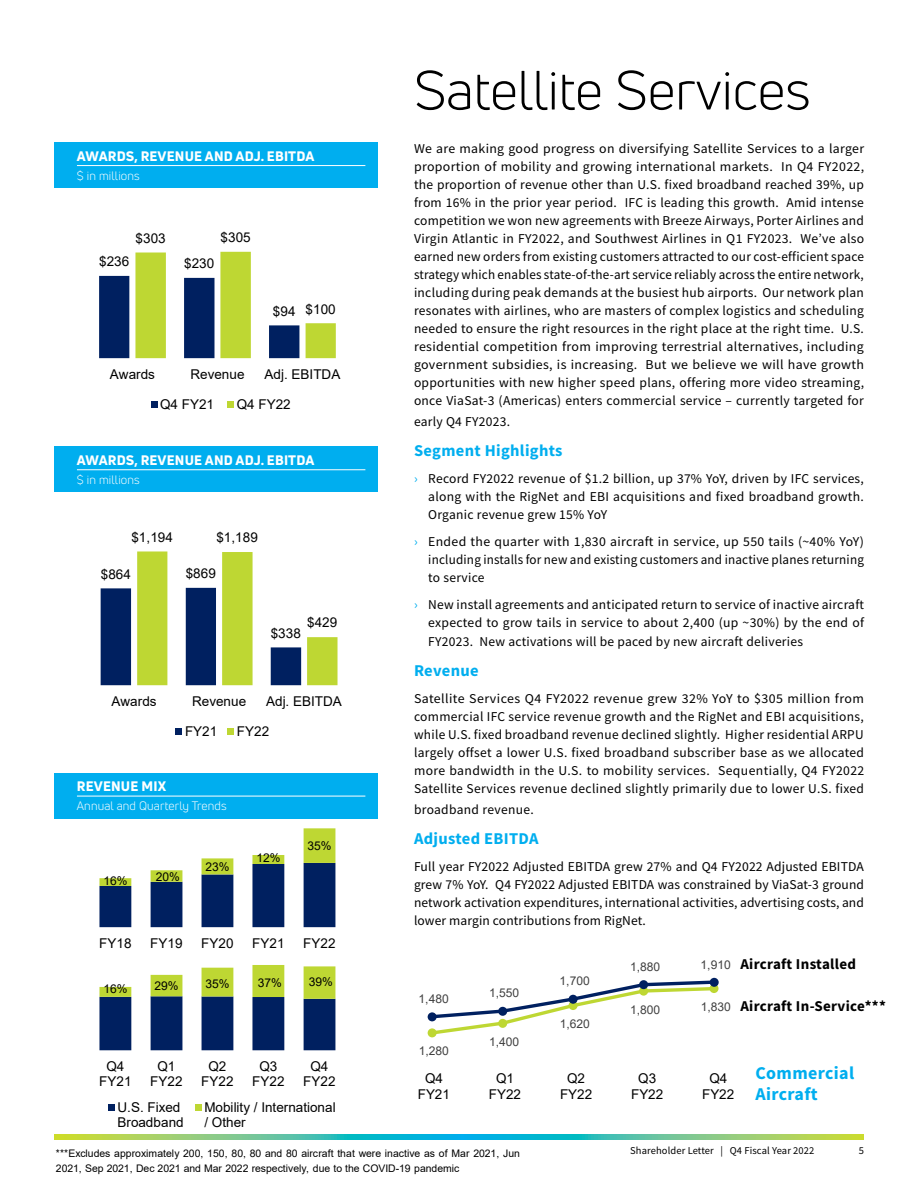
<style>
.page{position:relative;width:918px;height:1188px;background:#fff}
.page>*{position:absolute;margin:0;border:0;box-sizing:border-box;transform-origin:0 0}
.t1{font:54px "Uni Neue";color:#000}
.t2{font:700 18px/21px "Source Sans Pro";letter-spacing:.02em;color:#00aeef}
.t3{font:700 16.5px "Source Sans Pro";letter-spacing:.02em;color:#00aeef}
.t4{font:700 15px "Source Sans Pro";letter-spacing:.02em;color:#000}
.t5{font:13.5px/18px "Source Sans Pro";letter-spacing:.02em;color:#000;text-align:justify}
.t6{font:13.5px/15.5px "Arial";color:#000;text-align:center}
.t7{font:800 13.5px "Uni Neue";letter-spacing:.01em;color:#fff}
.t8{font:12px "Arial";letter-spacing:-.005em;color:#404040}
.t9{font:12px "Uni Neue";letter-spacing:.01em;color:#fff}
.t10{font:12px "Arial";letter-spacing:-.005em;color:#000}
.t11{font:10.5px/15.1px "Arial";letter-spacing:-.005em;color:#000}
.t12{font:10.5px "Source Sans Pro";letter-spacing:.01em;color:#000}
.s1{color:#00aeef}
</style>
<div class="page">
<svg style="left:54px;top:1135px;width:810px;height:5px;background:#61c497"></svg>
<div style="left:54px;top:142px;width:324px;height:46px;background:#00aeef"></div>
<hr style="left:77px;top:165px;width:288px;height:1px;background:#fff">
<div style="left:54px;top:447px;width:324px;height:45px;background:#00aeef"></div>
<hr style="left:77px;top:469px;width:288px;height:1px;background:#fff">
<div style="left:54px;top:773px;width:324px;height:45px;background:#00aeef"></div>
<hr style="left:77px;top:796px;width:288px;height:1px;background:#fff">
<svg style="left:99px;top:252px;width:237px;height:106px"></svg>
<div style="left:151px;top:401px;width:6px;height:7px;background:#002060"></div>
<div style="left:227px;top:401px;width:7px;height:7px;background:#bed733"></div>
<svg style="left:101px;top:551px;width:237px;height:134px"></svg>
<div style="left:175px;top:728px;width:7px;height:7px;background:#002060"></div>
<div style="left:227px;top:728px;width:7px;height:7px;background:#bed733"></div>
<svg style="left:99px;top:828px;width:236px;height:99px"></svg>
<svg style="left:99px;top:965px;width:236px;height:85px"></svg>
<div style="left:108px;top:1104px;width:7px;height:7px;background:#002060"></div>
<div style="left:195px;top:1104px;width:7px;height:7px;background:#bed733"></div>
<svg style="left:428px;top:979px;width:290px;height:58px"></svg>
<div style="left:428px;top:1012px;width:9px;height:9px;background:#002060;border-radius:50%"></div>
<div style="left:498px;top:1007px;width:9px;height:9px;background:#002060;border-radius:50%"></div>
<div style="left:569px;top:995px;width:9px;height:9px;background:#002060;border-radius:50%"></div>
<div style="left:639px;top:980px;width:9px;height:9px;background:#002060;border-radius:50%"></div>
<div style="left:710px;top:978px;width:9px;height:9px;background:#002060;border-radius:50%"></div>
<p class="t7" style="left:77px;top:147px;width:239px">AWARDS, REVENUE AND ADJ. EBITDA</p>
<p class="t9" style="left:77px;top:168px;width:64px">$ in millions</p>
<p class="t6" style="left:136px;top:230px;width:32px">$303</p>
<p class="t6" style="left:221px;top:230px;width:32px">$305</p>
<p class="t6" style="left:99px;top:254px;width:32px">$236</p>
<p class="t6" style="left:184px;top:256px;width:32px">$230</p>
<p class="t6" style="left:273px;top:303px;width:24px">$94</p>
<p class="t6" style="left:306px;top:301px;width:32px">$100</p>
<p class="t6" style="left:110px;top:366px;width:47px">Awards</p>
<p class="t6" style="left:190px;top:366px;width:56px">Revenue</p>
<p class="t6" style="left:265px;top:366px;width:77px">Adj. EBITDA</p>
<p class="t6" style="left:160px;top:396px;width:55px">Q4 FY21</p>
<p class="t6" style="left:237px;top:396px;width:55px">Q4 FY22</p>
<p class="t7" style="left:77px;top:451px;width:239px">AWARDS, REVENUE AND ADJ. EBITDA</p>
<p class="t9" style="left:77px;top:472px;width:64px">$ in millions</p>
<p class="t6" style="left:131px;top:529px;width:43px">$1,194</p>
<p class="t6" style="left:216px;top:530px;width:43px">$1,189</p>
<p class="t6" style="left:101px;top:566px;width:32px">$864</p>
<p class="t6" style="left:186px;top:566px;width:32px">$869</p>
<p class="t6" style="left:307px;top:615px;width:32px">$429</p>
<p class="t6" style="left:271px;top:625px;width:32px">$338</p>
<p class="t6" style="left:112px;top:693px;width:47px">Awards</p>
<p class="t6" style="left:192px;top:693px;width:56px">Revenue</p>
<p class="t6" style="left:266px;top:693px;width:77px">Adj. EBITDA</p>
<p class="t6" style="left:185px;top:724px;width:34px">FY21</p>
<p class="t6" style="left:237px;top:724px;width:34px">FY22</p>
<p class="t7" style="left:77px;top:777px;width:91px">REVENUE MIX</p>
<p class="t9" style="left:77px;top:799px;width:151px">Annual and Quarterly Trends</p>
<p class="t10" style="left:103px;top:873px;width:26px">16%</p>
<p class="t10" style="left:156px;top:868px;width:26px">20%</p>
<p class="t10" style="left:205px;top:858px;width:26px">23%</p>
<p class="t10" style="left:256px;top:850px;width:26px">12%</p>
<p class="t10" style="left:307px;top:838px;width:26px">35%</p>
<p class="t6" style="left:99px;top:935px;width:34px">FY18</p>
<p class="t6" style="left:150px;top:935px;width:34px">FY19</p>
<p class="t6" style="left:201px;top:935px;width:34px">FY20</p>
<p class="t6" style="left:252px;top:935px;width:34px">FY21</p>
<p class="t6" style="left:303px;top:935px;width:34px">FY22</p>
<p class="t10" style="left:103px;top:980px;width:26px">16%</p>
<p class="t10" style="left:154px;top:978px;width:26px">29%</p>
<p class="t10" style="left:205px;top:976px;width:26px">35%</p>
<p class="t10" style="left:258px;top:975px;width:26px">37%</p>
<p class="t10" style="left:309px;top:973px;width:26px">39%</p>
<h1 class="t1" style="left:414px;top:58px;width:398px">Satellite Services</h1>
<p class="t5" style="left:414px;top:139px;width:452px">We are making good progress on diversifying Satellite Services to a larger proportion of mobility and growing international markets. In Q4 FY2022, the proportion of revenue other than U.S. fixed broadband reached 39%, up from 16% in the prior year period. IFC is leading this growth. Amid intense competition we won new agreements with Breeze Airways, Porter Airlines and Virgin Atlantic in FY2022, and Southwest Airlines in Q1 FY2023. We’ve also earned new orders from existing customers attracted to our cost-efficient space strategy which enables state-of-the-art service reliably across the entire network, including during peak demands at the busiest hub airports. Our network plan resonates with airlines, who are masters of complex logistics and scheduling needed to ensure the right resources in the right place at the right time. U.S. residential competition from improving terrestrial alternatives, including government subsidies, is increasing. But we believe we will have growth opportunities with new higher speed plans, offering more video streaming, once ViaSat-3 (Americas) enters commercial service – currently targeted for</p>
<p class="t5" style="left:414px;top:412px;width:98px">early Q4 FY2023.</p>
<p class="t3" style="left:414px;top:439px;width:150px">Segment Highlights</p>
<p class="t5" style="left:428px;top:469px;width:437px;text-indent:-14px"><span class="s1">›</span> Record FY2022 revenue of $1.2 billion, up 37% YoY, driven by IFC services, along with the RigNet and EBI acquisitions and fixed broadband growth.<br>Organic revenue grew 15% YoY</p>
<p class="t5" style="left:428px;top:532px;width:437px;text-indent:-14px"><span class="s1">›</span> Ended the quarter with 1,830 aircraft in service, up 550 tails (~40% YoY) including installs for new and existing customers and inactive planes returning to service</p>
<p class="t5" style="left:414px;top:595px;width:452px;text-align:right"><span class="s1">›</span> New install agreements and anticipated return to service of inactive aircraft expected to grow tails in service to about 2,400 (up ~30%) by the end of</p>
<p class="t5" style="left:428px;top:633px;width:376px">FY2023. New activations will be paced by new aircraft deliveries</p>
<p class="t3" style="left:414px;top:659px;width:66px">Revenue</p>
<p class="t5" style="left:414px;top:690px;width:452px">Satellite Services Q4 FY2022 revenue grew 32% YoY to $305 million from commercial IFC service revenue growth and the RigNet and EBI acquisitions, while U.S. fixed broadband revenue declined slightly. Higher residential ARPU largely offset a lower U.S. fixed broadband subscriber base as we allocated more bandwidth in the U.S. to mobility services. Sequentially, Q4 FY2022<br>Satellite Services revenue declined slightly primarily due to lower U.S. fixed</p>
<p class="t5" style="left:414px;top:801px;width:121px">broadband revenue.</p>
<p class="t3" style="left:414px;top:827px;width:126px">Adjusted EBITDA</p>
<p class="t5" style="left:414px;top:858px;width:452px">Full year FY2022 Adjusted EBITDA grew 27% and Q4 FY2022 Adjusted EBITDA grew 7% YoY. Q4 FY2022 Adjusted EBITDA was constrained by ViaSat-3 ground network activation expenditures, international activities, advertising costs, and lower margin contributions from RigNet.</p>
<p class="t8" style="left:419px;top:991px;width:32px">1,480</p>
<p class="t8" style="left:419px;top:1043px;width:32px">1,280</p>
<p class="t8" style="left:489px;top:985px;width:32px">1,550</p>
<p class="t8" style="left:489px;top:1033px;width:32px">1,400</p>
<p class="t8" style="left:560px;top:973px;width:32px">1,700</p>
<p class="t8" style="left:560px;top:1016px;width:32px">1,620</p>
<p class="t8" style="left:630px;top:958px;width:32px">1,880</p>
<p class="t8" style="left:701px;top:956px;width:32px">1,910</p>
<p class="t8" style="left:630px;top:1001px;width:32px">1,800</p>
<p class="t8" style="left:701px;top:999px;width:32px">1,830</p>
<p class="t4" style="left:740px;top:954px;width:117px">Aircraft Installed</p>
<p class="t4" style="left:740px;top:996px;width:147px">Aircraft In-Service***</p>
<p class="t6" style="left:99px;top:1058px;width:34px">Q4<br>FY21</p>
<p class="t6" style="left:150px;top:1058px;width:34px">Q1<br>FY22</p>
<p class="t6" style="left:201px;top:1058px;width:34px">Q2<br>FY22</p>
<p class="t6" style="left:252px;top:1058px;width:34px">Q3<br>FY22</p>
<p class="t6" style="left:303px;top:1058px;width:34px">Q4<br>FY22</p>
<p class="t6" style="left:118px;top:1099px;width:68px;text-align:left">U.S. Fixed<br>Broadband</p>
<p class="t6" style="left:204px;top:1099px;width:133px;text-align:left">Mobility / International / Other</p>
<p class="t11" style="left:56px;top:1145px;width:466px">***Excludes approximately 200, 150, 80, 80 and 80 aircraft that were inactive as of Mar 2021, Jun<br>2021, Sep 2021, Dec 2021 and Mar 2022 respectively, due to the COVID-19 pandemic</p>
<h2 class="t2" style="left:755px;top:1062px;width:100px">Commercial<br>Aircraft</h2>
<p class="t6" style="left:418px;top:1070px;width:34px;line-height:16.2px">Q4<br>FY21</p>
<p class="t6" style="left:489px;top:1070px;width:34px;line-height:16.2px">Q1<br>FY22</p>
<p class="t6" style="left:560px;top:1070px;width:34px;line-height:16.2px">Q2<br>FY22</p>
<p class="t6" style="left:631px;top:1070px;width:34px;line-height:16.2px">Q3<br>FY22</p>
<p class="t6" style="left:702px;top:1070px;width:34px;line-height:16.2px">Q4<br>FY22</p>
<p class="t12" style="left:630px;top:1144px;width:186px">Shareholder Letter | Q4 Fiscal Year 2022</p>
<p class="t12" style="left:859px;top:1144px;width:7px">5</p>
</div>
